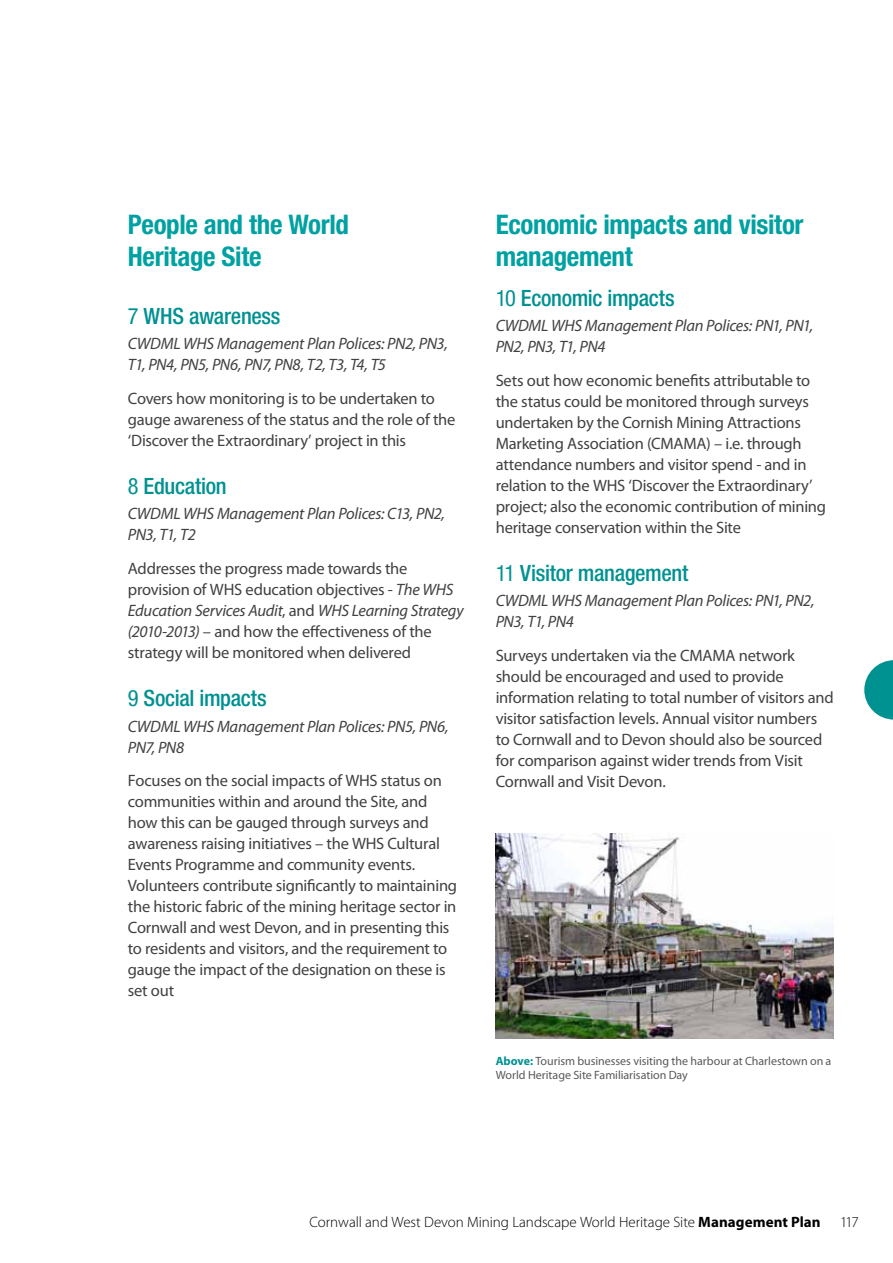
<style>
.page{position:relative;width:893px;height:1263px;background:#fff}
.page>*{position:absolute;margin:0;border:0;box-sizing:border-box;transform-origin:0 0}
.t1{font:700 condensed 27px/32.4px "Helvetica Neue";letter-spacing:-.015em;color:#00a1a2}
.t2{font:500 condensed 22.5px "Helvetica Neue";letter-spacing:-.015em;color:#009191}
.t3{font:16.5px/21px "Myriad Pro";letter-spacing:-.015em;color:#414042}
.t4{font:italic 16.5px/21px "Myriad Pro";letter-spacing:-.02em;color:#414042}
.t5{font:300 15px "Myriad Pro";color:#000}
.t6{font:12px/14.4px "Myriad Pro";letter-spacing:-.005em;color:#58595b}
.s1{font-weight:400}
.s2{font-style:italic}
.s3{font-weight:700;color:#009191}
.s4{font-weight:700}
</style>
<div class="page">
<svg style="left:864px;top:660px;width:29px;height:60px"></svg>
<img style="left:495px;top:833px;width:338px;height:206px">
<h1 class="t1" style="left:128px;top:207px;width:223px">People and the World<br>Heritage Site</h1>
<h2 class="t2" style="left:128px;top:302px;width:154px"><span class="s1">7</span> WHS awareness</h2>
<p class="t4" style="left:128px;top:333px;width:321px">CWDML WHS Management Plan Polices: PN2, PN3,<br>T1, PN4, PN5, PN6, PN7, PN8, T2, T3, T4, T5</p>
<p class="t3" style="left:128px;top:387px;width:329px">Covers how monitoring is to be undertaken to gauge awareness of the status and the role of the ‘Discover the Extraordinary’ project in this</p>
<h2 class="t2" style="left:128px;top:473px;width:100px"><span class="s1">8</span> Education</h2>
<p class="t4" style="left:128px;top:503px;width:319px">CWDML WHS Management Plan Polices: C13, PN2,<br>PN3, T1, T2</p>
<p class="t3" style="left:128px;top:558px;width:337px">Addresses the progress made towards the provision of WHS education objectives - <span class="s2">The WHS Education Services Audit</span>, and <span class="s2">WHS Learning Strategy (2010-2013)</span> – and how the effectiveness of the strategy will be monitored when delivered</p>
<h2 class="t2" style="left:128px;top:685px;width:140px"><span class="s1">9</span> Social impacts</h2>
<p class="t4" style="left:128px;top:715px;width:322px">CWDML WHS Management Plan Polices: PN5, PN6,<br>PN7, PN8</p>
<p class="t3" style="left:128px;top:770px;width:331px">Focuses on the social impacts of WHS status on communities within and around the Site, and how this can be gauged through surveys and awareness raising initiatives – the WHS Cultural Events Programme and community events.<br>Volunteers contribute significantly to maintaining the historic fabric of the mining heritage sector in Cornwall and west Devon, and in presenting this to residents and visitors, and the requirement to gauge the impact of the designation on these is set out</p>
<h1 class="t1" style="left:496px;top:207px;width:309px">Economic impacts and visitor management</h1>
<h2 class="t2" style="left:496px;top:284px;width:180px"><span class="s1">10</span> Economic impacts</h2>
<p class="t4" style="left:496px;top:315px;width:319px">CWDML WHS Management Plan Polices: PN1, PN1,<br>PN2, PN3, T1, PN4</p>
<p class="t3" style="left:496px;top:369px;width:332px">Sets out how economic benefits attributable to the status could be monitored through surveys undertaken by the Cornish Mining Attractions Marketing Association (CMAMA) – i.e. through attendance numbers and visitor spend - and in relation to the WHS ‘Discover the Extraordinary’ project; also the economic contribution of mining heritage conservation within the Site</p>
<h2 class="t2" style="left:496px;top:560px;width:194px"><span class="s1">11</span> Visitor management</h2>
<p class="t4" style="left:496px;top:590px;width:320px">CWDML WHS Management Plan Polices: PN1, PN2,<br>PN3, T1, PN4</p>
<p class="t3" style="left:496px;top:645px;width:339px">Surveys undertaken via the CMAMA network should be encouraged and used to provide information relating to total number of visitors and visitor satisfaction levels. Annual visitor numbers to Cornwall and to Devon should also be sourced for comparison against wider trends from Visit Cornwall and Visit Devon.</p>
<p class="t6" style="left:496px;top:1053px;width:337px"><span class="s3">Above:</span> Tourism businesses visiting the harbour at Charlestown on a<br>World Heritage Site Familiarisation Day</p>
<p class="t5" style="left:310px;top:1214px;width:513px">Cornwall and West Devon Mining Landscape World Heritage Site <span class="s4">Management Plan</span></p>
<p class="t5" style="left:840px;top:1214px;width:20px">117</p>
</div>
